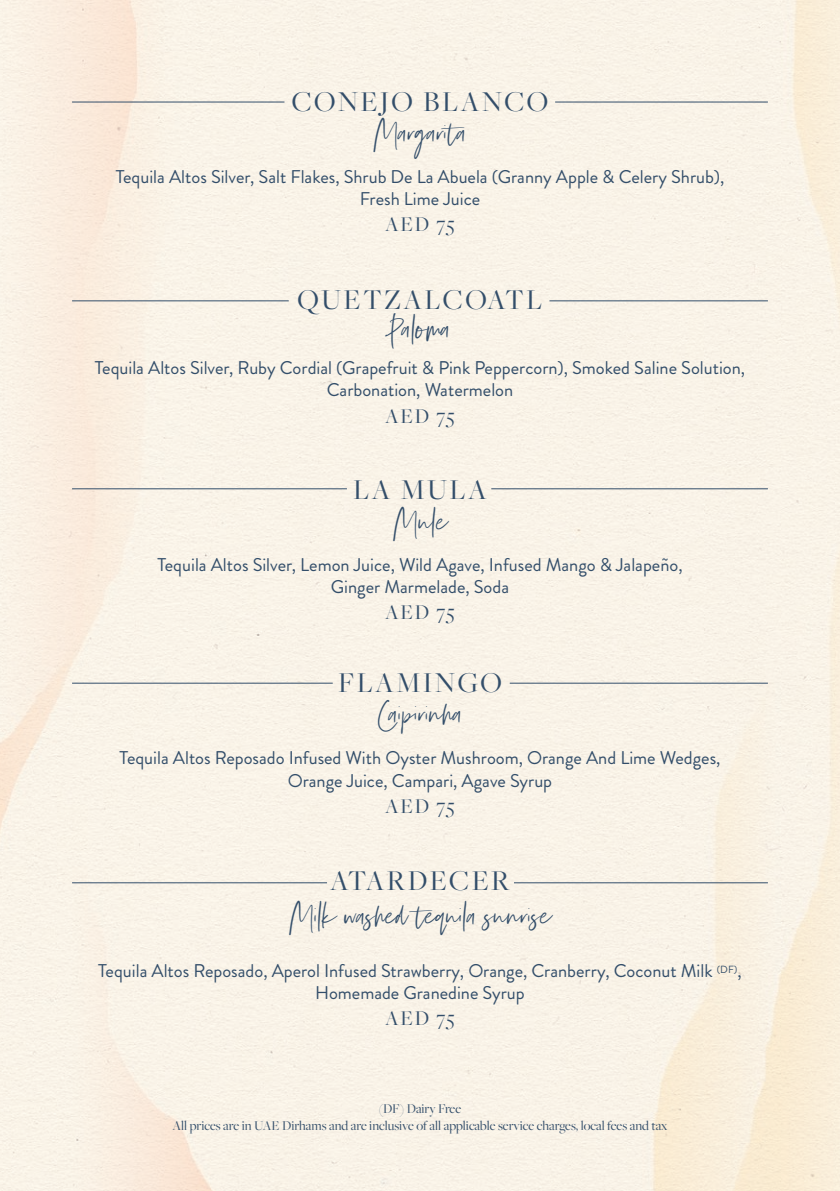
<style>
.page{position:relative;width:840px;height:1191px;background:#fff}
.page>*{position:absolute;margin:0;border:0;box-sizing:border-box;transform-origin:0 0}
.t1{font:36.2px "Silver South Script Alt";color:#334e6a}
.t2{font:29.8px "Freight Big Pro";letter-spacing:.08em;color:#334e6a}
.t3{font:21.8px "Freight Big Pro";letter-spacing:.08em;color:#334e6a}
.t4{font:18.4px/22px "Brandon Grotesque";color:#334e6a;text-align:center}
.t5{font:14px/16.8px "Freight Big Pro";color:#334e6a;text-align:center}
</style>
<div class="page">
<hr style="left:555px;top:102px;width:212px;height:1px;background:#334e6a">
<hr style="left:549px;top:300px;width:218px;height:1px;background:#334e6a">
<hr style="left:491px;top:488px;width:276px;height:1px;background:#334e6a">
<hr style="left:509px;top:683px;width:258px;height:1px;background:#334e6a">
<hr style="left:513px;top:882px;width:254px;height:1px;background:#334e6a">
<hr style="left:72px;top:102px;width:212px;height:1px;background:#334e6a">
<hr style="left:72px;top:300px;width:216px;height:1px;background:#334e6a">
<hr style="left:72px;top:488px;width:275px;height:1px;background:#334e6a">
<hr style="left:72px;top:683px;width:260px;height:1px;background:#334e6a">
<hr style="left:72px;top:882px;width:255px;height:1px;background:#334e6a">
<h2 class="t2" style="left:291px;top:82px;width:258px">CONEJO BLANCO</h2>
<h1 class="t1" style="left:372px;top:111px;width:96px">Margarita</h1>
<p class="t4" style="left:116px;top:166px;width:609px">Tequila Altos Silver, Salt Flakes, Shrub De La Abuela (Granny Apple &amp; Celery Shrub),<br>Fresh Lime Juice</p>
<p class="t3" style="left:385px;top:210px;width:71px">AED 75</p>
<h2 class="t2" style="left:297px;top:280px;width:246px">QUETZALCOATL</h2>
<h1 class="t1" style="left:388px;top:307px;width:65px">Paloma</h1>
<p class="t4" style="left:95px;top:357px;width:651px">Tequila Altos Silver, Ruby Cordial (Grapefruit &amp; Pink Peppercorn), Smoked Saline Solution,<br>Carbonation, Watermelon</p>
<p class="t3" style="left:385px;top:401px;width:71px">AED 75</p>
<h2 class="t2" style="left:353px;top:470px;width:135px">LA MULA</h2>
<h1 class="t1" style="left:392px;top:500px;width:57px">Mule</h1>
<p class="t4" style="left:157px;top:554px;width:526px">Tequila Altos Silver, Lemon Juice, Wild Agave, Infused Mango &amp; Jalapeño,<br>Ginger Marmelade, Soda</p>
<p class="t3" style="left:385px;top:598px;width:71px">AED 75</p>
<h2 class="t2" style="left:338px;top:663px;width:165px">FLAMINGO</h2>
<h1 class="t1" style="left:376px;top:692px;width:88px">Caipirinha</h1>
<p class="t4" style="left:119px;top:747px;width:602px">Tequila Altos Reposado Infused With Oyster Mushroom, Orange And Lime Wedges,<br>Orange Juice, Campari, Agave Syrup</p>
<p class="t3" style="left:385px;top:791px;width:71px">AED 75</p>
<h2 class="t2" style="left:330px;top:861px;width:181px">ATARDECER</h2>
<h1 class="t1" style="left:288px;top:894px;width:265px">Milk washed tequila sunrise</h1>
<p class="t4" style="left:98px;top:959px;width:645px">Tequila Altos Reposado, Aperol Infused Strawberry, Orange, Cranberry, Coconut Milk <sup>(DF)</sup>,<br>Homemade Granedine Syrup</p>
<p class="t3" style="left:385px;top:1003px;width:71px">AED 75</p>
<p class="t5" style="left:172px;top:1099px;width:496px">(DF) Dairy Free<br>All prices are in UAE Dirhams and are inclusive of all applicable service charges, local fees and tax</p>
</div>
